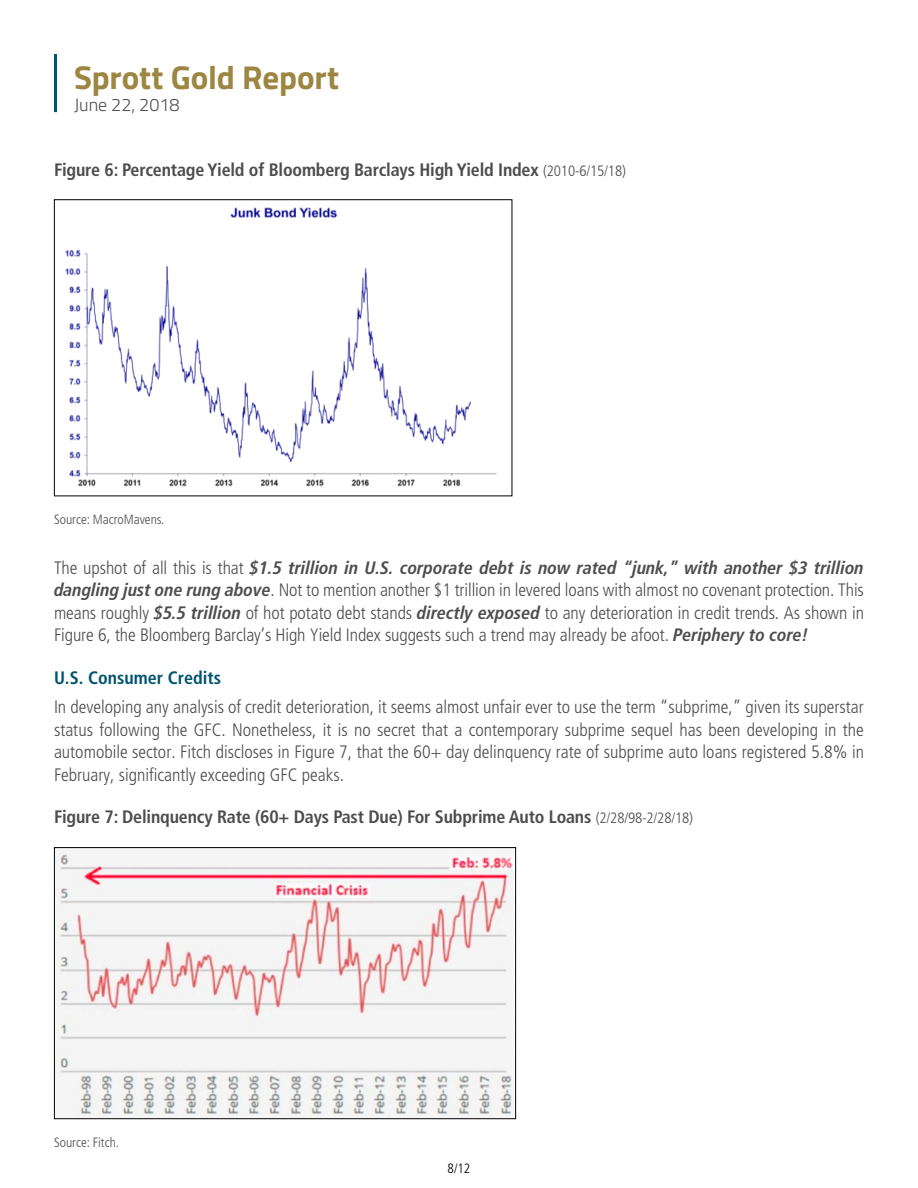
<style>
.page{position:relative;width:918px;height:1188px;background:#fff}
.page>*{position:absolute;margin:0;border:0;box-sizing:border-box;transform-origin:0 0}
.t1{font:700 33px "Titillium Web";letter-spacing:-.005em;color:#9c8641}
.t2{font:300 condensed 18px/22.5px "Frutiger LT Std";letter-spacing:-.005em;color:#4d4d4e;text-align:justify}
.t3{font:700 condensed 18px "Frutiger LT Std";letter-spacing:-.01em;color:#4d4d4e}
.t4{font:700 condensed 18px "Frutiger LT Std";color:#00546e}
.t5{font:300 18px "Titillium Web";color:#4d4d4e}
.t6{font:300 condensed 13.5px "Frutiger LT Std";color:#4d4d4e}
.t7{font:300 condensed 13.5px "Frutiger LT Std";color:#000}
.s1{font-weight:300;font-size:15px}
.s2{font-weight:700;font-style:italic}
</style>
<div class="page">
<hr style="left:54px;top:54px;width:3px;height:58px;background:#00546e">
<img style="left:65px;top:207px;width:432px;height:280px">
<div style="left:54px;top:199px;width:458px;height:297px;border:1px solid #000"></div>
<img style="left:56px;top:851px;width:458px;height:266px">
<div style="left:54px;top:847px;width:462px;height:272px;border:1px solid #000"></div>
<h1 class="t1" style="left:74px;top:52px;width:267px">Sprott Gold Report</h1>
<p class="t5" style="left:74px;top:92px;width:107px">June 22, 2018</p>
<p class="t3" style="left:54px;top:159px;width:573px">Figure 6: Percentage Yield of Bloomberg Barclays High Yield Index <span class="s1">(2010-6/15/18)</span></p>
<p class="t6" style="left:54px;top:512px;width:112px">Source: MacroMavens.</p>
<p class="t2" style="left:54px;top:556px;width:812px">The upshot of all this is that <span class="s2">$1.5 trillion in U.S. corporate debt is now rated “junk,” with another $3 trillion dangling just one rung above</span>. Not to mention another $1 trillion in levered loans with almost no covenant protection. This means roughly <span class="s2">$5.5 trillion</span> of hot potato debt stands <span class="s2">directly exposed</span> to any deterioration in credit trends. As shown in Figure 6, the Bloomberg Barclay’s High Yield Index suggests such a trend may already be afoot. <span class="s2">Periphery to core!</span></p>
<p class="t4" style="left:54px;top:667px;width:169px">U.S. Consumer Credits</p>
<p class="t2" style="left:54px;top:696px;width:812px">In developing any analysis of credit deterioration, it seems almost unfair ever to use the term “subprime,” given its superstar status following the GFC. Nonetheless, it is no secret that a contemporary subprime sequel has been developing in the automobile sector. Fitch discloses in Figure 7, that the 60+ day delinquency rate of subprime auto loans registered 5.8% in February, significantly exceeding GFC peaks.</p>
<p class="t3" style="left:54px;top:806px;width:641px">Figure 7: Delinquency Rate (60+ Days Past Due) For Subprime Auto Loans <span class="s1">(2/28/98-2/28/18)</span></p>
<p class="t6" style="left:54px;top:1135px;width:67px">Source: Fitch.</p>
<p class="t7" style="left:448px;top:1160px;width:24px">8/12</p>
</div>
